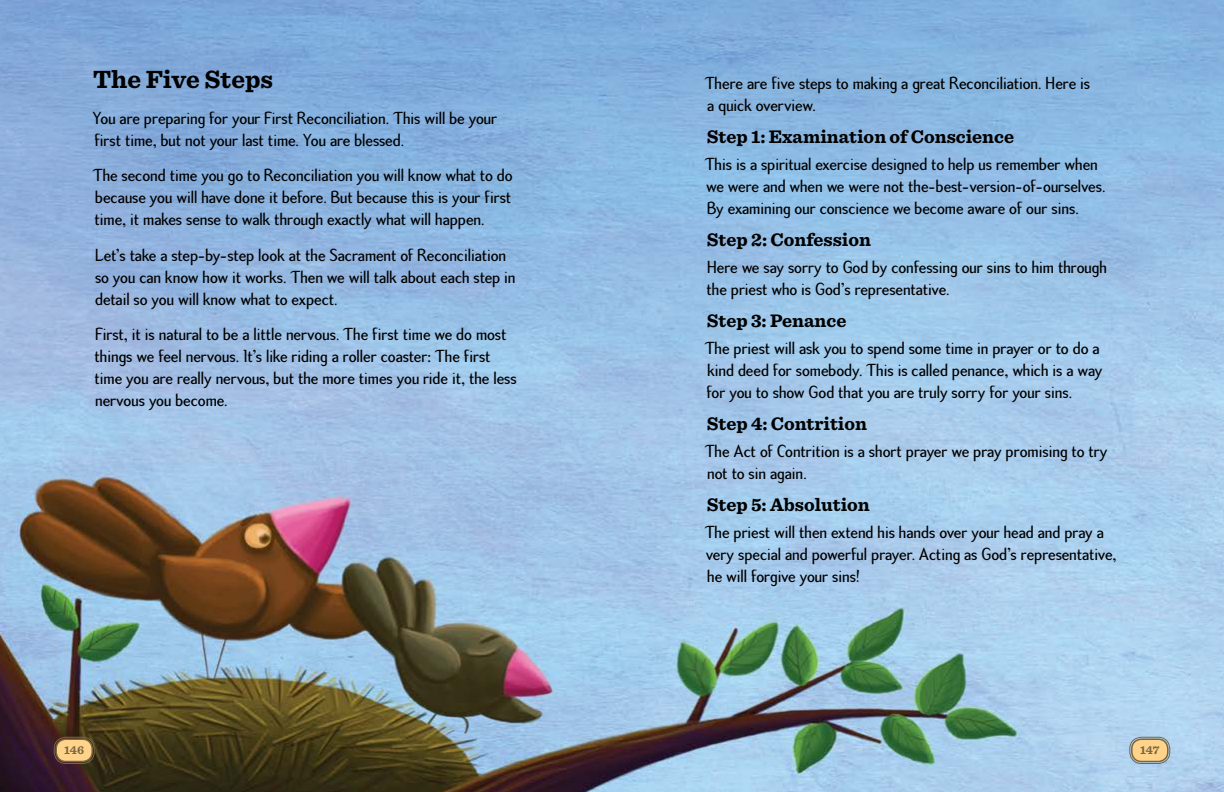
<style>
.page{position:relative;width:1224px;height:792px;background:#fff}
.page>*{position:absolute;margin:0;border:0;box-sizing:border-box;transform-origin:0 0}
.t1{font:700 26px "Sentinel";color:#000}
.t2{font:700 19px "Sentinel";color:#000}
.t3{font:18px/22px "Tema Cantante Sans";color:#000}
.t4{font:700 12px "Sentinel";letter-spacing:-.005em;color:#7a6641}
</style>
<div class="page">
<img style="left:0;top:0;width:1224px;height:792px">
<div style="left:1132px;top:739px;width:36px;height:23px;background:#ffd38a;border-radius:10px"></div>
<div style="left:1130px;top:737px;width:40px;height:27px;border:1px solid #7a6641;border-radius:12px"></div>
<div style="left:1131px;top:738px;width:38px;height:24px;border:2px solid #7a6641;border-radius:10px"></div>
<div style="left:56px;top:739px;width:36px;height:23px;background:#ffd38a;border-radius:10px"></div>
<div style="left:54px;top:737px;width:40px;height:27px;border:1px solid #7a6641;border-radius:12px"></div>
<div style="left:55px;top:738px;width:38px;height:24px;border:2px solid #7a6641;border-radius:10px"></div>
<h1 class="t1" style="left:93px;top:59px;width:181px">The Five Steps</h1>
<p class="t3" style="left:92px;top:106px;width:406px">You are preparing for your First Reconciliation. This will be your first time, but not your last time. You are blessed.</p>
<p class="t3" style="left:93px;top:164px;width:421px;text-align:justify">The second time you go to Reconciliation you will know what to do because you will have done it before. But because this is your first time, it makes sense to walk through exactly what will happen.</p>
<p class="t3" style="left:95px;top:243px;width:422px">Let’s take a step-by-step look at the Sacrament of Reconciliation so you can know how it works. Then we will talk about each step in detail so you will know what to expect.</p>
<p class="t3" style="left:95px;top:323px;width:424px">First, it is natural to be a little nervous. The first time we do most things we feel nervous. It’s like riding a roller coaster: The first time you are really nervous, but the more times you ride it, the less nervous you become.</p>
<p class="t3" style="left:705px;top:71px;width:387px">There are five steps to making a great Reconciliation. Here is a quick overview.</p>
<p class="t2" style="left:707px;top:122px;width:309px">Step 1: Examination of Conscience</p>
<p class="t3" style="left:705px;top:152px;width:402px">This is a spiritual exercise designed to help us remember when we were and when we were not the-best-version-of-ourselves.<br>By examining our conscience we become aware of our sins.</p>
<p class="t2" style="left:707px;top:225px;width:166px">Step 2: Confession</p>
<p class="t3" style="left:707px;top:255px;width:402px">Here we say sorry to God by confessing our sins to him through the priest who is God’s representative.</p>
<p class="t2" style="left:707px;top:306px;width:141px">Step 3: Penance</p>
<p class="t3" style="left:705px;top:336px;width:399px">The priest will ask you to spend some time in prayer or to do a kind deed for somebody. This is called penance, which is a way for you to show God that you are truly sorry for your sins.</p>
<p class="t2" style="left:707px;top:409px;width:162px">Step 4: Contrition</p>
<p class="t3" style="left:705px;top:439px;width:404px">The Act of Contrition is a short prayer we pray promising to try not to sin again.</p>
<p class="t2" style="left:707px;top:490px;width:165px">Step 5: Absolution</p>
<p class="t3" style="left:705px;top:520px;width:413px">The priest will then extend his hands over your head and pray a very special and powerful prayer. Acting as God’s representative, he will forgive your sins!</p>
<p class="t4" style="left:64px;top:741px;width:21px">146</p>
<p class="t4" style="left:1140px;top:741px;width:21px">147</p>
</div>
